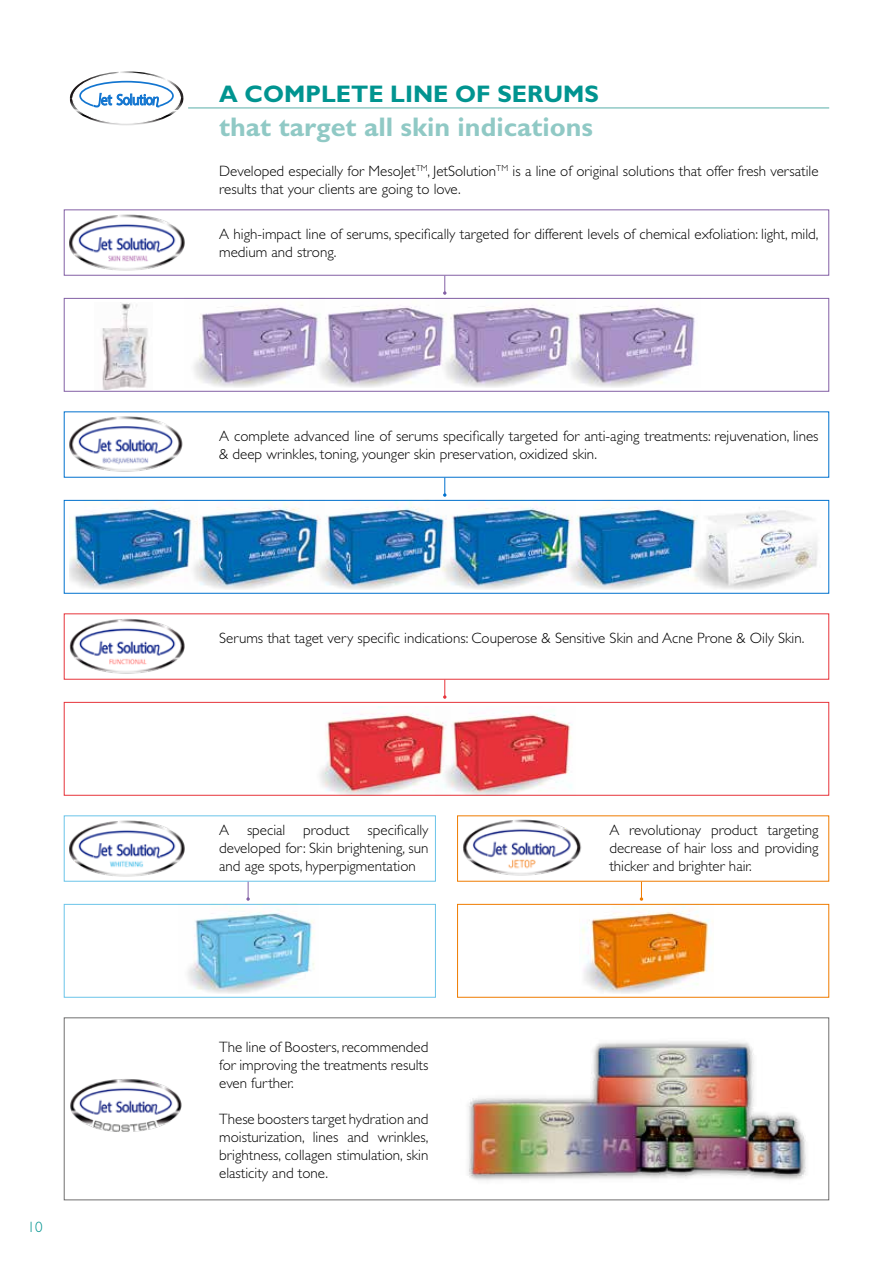
<style>
.page{position:relative;width:893px;height:1263px;background:#fff}
.page>*{position:absolute;margin:0;border:0;box-sizing:border-box;transform-origin:0 0}
.t1{font:700 27px "M Gill Sans";color:#90c9c5}
.t2{font:700 24px "M Gill Sans";color:#009490}
.t3{font:italic 15.45px "Chianti BT";letter-spacing:-.03em;color:#1275d0;scale:.87 1}
.t4{font:300 15px/18px "Gill Sans";color:#000;text-align:justify}
.t5{font:300 15px "Gill Sans";color:#009490}
</style>
<div class="page">
<div style="left:64px;top:209px;width:765px;height:67px;border:1px solid #8360a5"></div>
<div style="left:64px;top:613px;width:765px;height:67px;border:1px solid #e7343b"></div>
<div style="left:64px;top:815px;width:372px;height:67px;border:1px solid #6bc4e9"></div>
<div style="left:64px;top:1017px;width:765px;height:183px;border:1px solid #706f6f"></div>
<div style="left:64px;top:298px;width:765px;height:94px;border:1px solid #8360a5"></div>
<div style="left:64px;top:500px;width:765px;height:94px;border:1px solid #0071ce"></div>
<div style="left:64px;top:702px;width:765px;height:94px;border:1px solid #e7343b"></div>
<div style="left:64px;top:904px;width:372px;height:94px;border:1px solid #6bc4e9"></div>
<div style="left:457px;top:904px;width:372px;height:94px;border:1px solid #ef7c00"></div>
<hr style="left:188px;top:107px;width:641px;height:2px;background:#90c9c5">
<svg style="left:70px;top:71px;width:114px;height:55px"></svg>
<div style="left:102px;top:110px;width:49px;height:7px;background:#fff"></div>
<img style="left:69px;top:214px;width:115px;height:56px">
<img style="left:69px;top:416px;width:114px;height:56px">
<img style="left:69px;top:619px;width:115px;height:55px">
<img style="left:69px;top:820px;width:115px;height:56px">
<img style="left:463px;top:819px;width:119px;height:57px">
<img style="left:70px;top:1079px;width:112px;height:53px">
<img style="left:69px;top:500px;width:115px;height:89px">
<img style="left:178px;top:904px;width:140px;height:89px">
<img style="left:184px;top:500px;width:126px;height:89px">
<img style="left:184px;top:298px;width:126px;height:89px">
<img style="left:310px;top:706px;width:126px;height:90px">
<img style="left:310px;top:500px;width:125px;height:89px">
<img style="left:310px;top:298px;width:125px;height:89px">
<img style="left:436px;top:711px;width:140px;height:85px">
<img style="left:580px;top:904px;width:134px;height:89px">
<img style="left:435px;top:500px;width:126px;height:89px">
<img style="left:435px;top:298px;width:126px;height:89px">
<img style="left:561px;top:500px;width:132px;height:89px">
<img style="left:561px;top:298px;width:140px;height:89px">
<img style="left:693px;top:500px;width:133px;height:89px">
<svg style="left:443px;top:276px;width:3px;height:19px"></svg>
<svg style="left:443px;top:478px;width:3px;height:19px"></svg>
<svg style="left:443px;top:680px;width:3px;height:19px"></svg>
<svg style="left:246px;top:882px;width:4px;height:19px"></svg>
<svg style="left:640px;top:882px;width:3px;height:19px"></svg>
<img style="left:468px;top:1041px;width:338px;height:140px">
<img style="left:102px;top:302px;width:46px;height:88px">
<p class="t3" style="left:101px;top:90px;width:62px">et Solutio</p>
<h2 class="t2" style="left:219px;top:80px;width:381px">A COMPLETE LINE OF SERUMS</h2>
<h1 class="t1" style="left:219px;top:112px;width:375px">that target all skin indications</h1>
<p class="t4" style="left:219px;top:162px;width:601px">Developed especially for MesoJet<sup>TM</sup>, JetSolution<sup>TM</sup> is a line of original solutions that offer fresh versatile results that your clients are going to love.</p>
<p class="t4" style="left:219px;top:225px;width:601px">A high-impact line of serums, specifically targeted for different levels of chemical exfoliation: light, mild, medium and strong.</p>
<p class="t4" style="left:219px;top:427px;width:601px">A complete advanced line of serums specifically targeted for anti-aging treatments: rejuvenation, lines &amp; deep wrinkles, toning, younger skin preservation, oxidized skin.</p>
<p class="t4" style="left:219px;top:629px;width:587px">Serums that taget very specific indications: Couperose &amp; Sensitive Skin and Acne Prone &amp; Oily Skin.</p>
<p class="t5" style="left:28px;top:1218px;width:16px">10</p>
<p class="t4" style="left:219px;top:821px;width:211px">A special product specifically developed for: Skin brightening, sun and age spots, hyperpigmentation</p>
<p class="t4" style="left:609px;top:821px;width:211px">A revolutionay product targeting decrease of hair loss and providing thicker and brighter hair.</p>
<p class="t4" style="left:219px;top:1038px;width:211px">The line of Boosters, recommended for improving the treatments results even further.</p>
<p class="t4" style="left:219px;top:1110px;width:211px">These boosters target hydration and moisturization, lines and wrinkles, brightness, collagen stimulation, skin elasticity and tone.</p>
</div>
